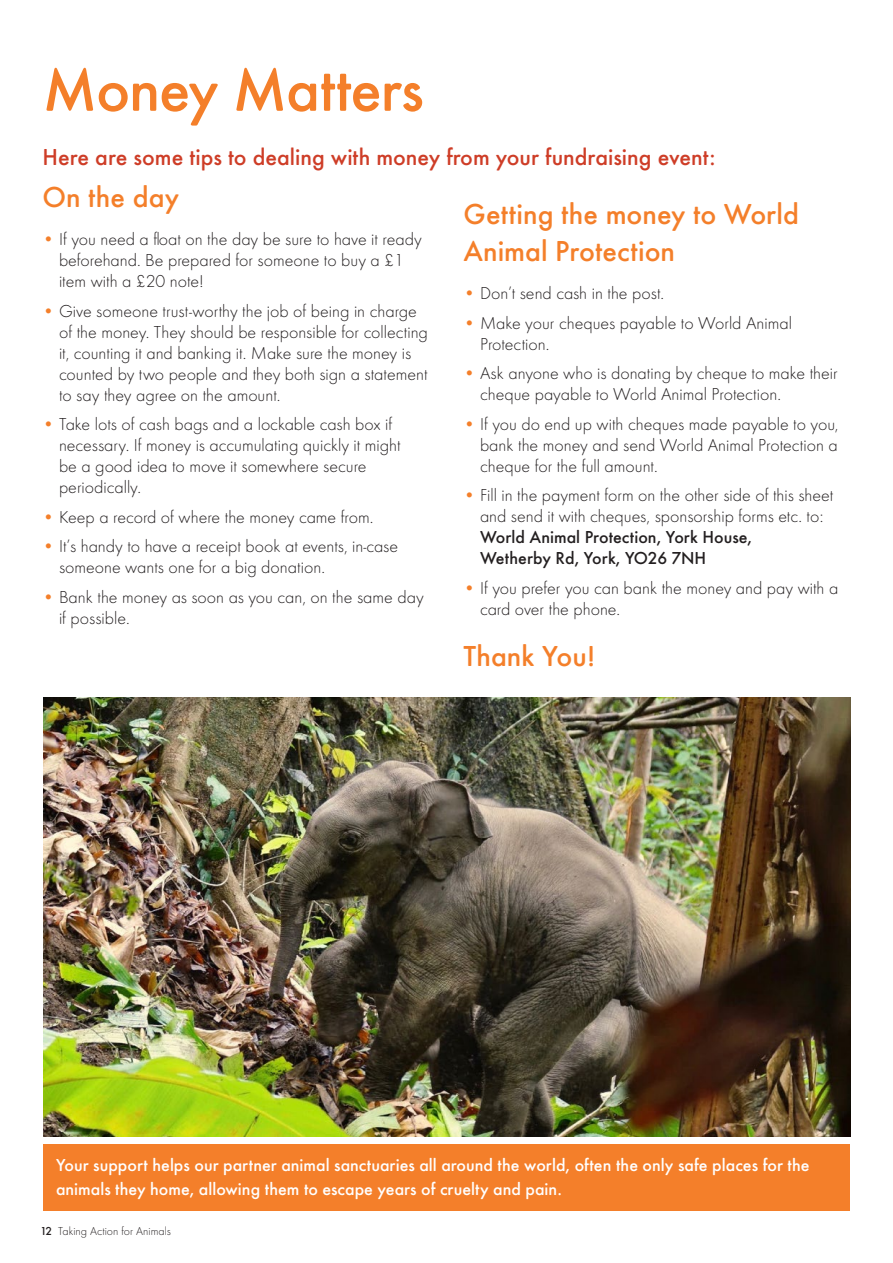
<style>
.page{position:relative;width:893px;height:1263px;background:#fff}
.page>*{position:absolute;margin:0;border:0;box-sizing:border-box;transform-origin:0 0}
.t1{font:500 64.5px "Futura Round";letter-spacing:-.02em;color:#f47f2a}
.t2{font:500 30px/37.5px "Futura Round";color:#f47f2a}
.t3{font:500 24px "Futura Round";color:#ce3d27}
.t4{font:300 18px/21px "Futura Round";color:#231f20}
.t5{font:500 18px/24px "Futura Round";color:#fff}
.t6{font:300 12px "Futura Round";color:#231f20}
.s1{font-weight:500;color:#f47f2a}
.s2{font-weight:500}
</style>
<div class="page">
<div style="left:43px;top:1145px;width:807px;height:66px;background:#f47f2a"></div>
<img style="left:43px;top:697px;width:807px;height:439px">
<p class="t1" style="left:43px;top:42px;width:383px">Money Matters</p>
<p class="t3" style="left:43px;top:139px;width:675px">Here are some tips to dealing with money from your fundraising event:</p>
<p class="t2" style="left:43px;top:176px;width:138px">On the day</p>
<p class="t4" style="left:59px;top:228px;width:364px;text-indent:-17px"><span class="s1">•</span> If you need a float on the day be sure to have it ready beforehand. Be prepared for someone to buy a £1 item with a £20 note!</p>
<p class="t4" style="left:59px;top:300px;width:370px;text-indent:-17px"><span class="s1">•</span> Give someone trust-worthy the job of being in charge of the money. They should be responsible for collecting it, counting it and banking it. Make sure the money is counted by two people and they both sign a statement to say they agree on the amount.</p>
<p class="t4" style="left:59px;top:413px;width:343px;text-indent:-17px"><span class="s1">•</span> Take lots of cash bags and a lockable cash box if necessary. If money is accumulating quickly it might be a good idea to move it somewhere secure periodically.</p>
<p class="t4" style="left:43px;top:506px;width:332px"><span class="s1">•</span> Keep a record of where the money came from.</p>
<p class="t4" style="left:59px;top:535px;width:341px;text-indent:-17px"><span class="s1">•</span> It’s handy to have a receipt book at events, in-case someone wants one for a big donation.</p>
<p class="t4" style="left:59px;top:586px;width:366px;text-indent:-17px"><span class="s1">•</span> Bank the money as soon as you can, on the same day if possible.</p>
<p class="t2" style="left:463px;top:193px;width:337px">Getting the money to World<br>Animal Protection</p>
<p class="t4" style="left:463px;top:282px;width:202px"><span class="s1">•</span> Don’t send cash in the post.</p>
<p class="t4" style="left:480px;top:312px;width:314px;text-indent:-17px"><span class="s1">•</span> Make your cheques payable to World Animal<br>Protection.</p>
<p class="t4" style="left:480px;top:362px;width:359px;text-indent:-17px"><span class="s1">•</span> Ask anyone who is donating by cheque to make their cheque payable to World Animal Protection.</p>
<p class="t4" style="left:480px;top:413px;width:360px;text-align:justify;text-indent:-17px"><span class="s1">•</span> If you do end up with cheques made payable to you, bank the money and send World Animal Protection a cheque for the full amount.</p>
<p class="t4" style="left:480px;top:484px;width:355px;text-indent:-17px"><span class="s1">•</span> Fill in the payment form on the other side of this sheet and send it with cheques, sponsorship forms etc. to:<br><span class="s2">World Animal Protection, York House,<br>Wetherby Rd, York, YO26 7NH</span></p>
<p class="t4" style="left:480px;top:577px;width:360px;text-indent:-17px"><span class="s1">•</span> If you prefer you can bank the money and pay with a card over the phone.</p>
<p class="t2" style="left:463px;top:635px;width:134px">Thank You!</p>
<p class="t5" style="left:56px;top:1151px;width:755px">Your support helps our partner animal sanctuaries all around the world, often the only safe places for the animals they home, allowing them to escape years of cruelty and pain.</p>
<p class="t6" style="left:41px;top:1223px;width:131px"><span class="s2">12</span> Taking Action for Animals</p>
</div>
